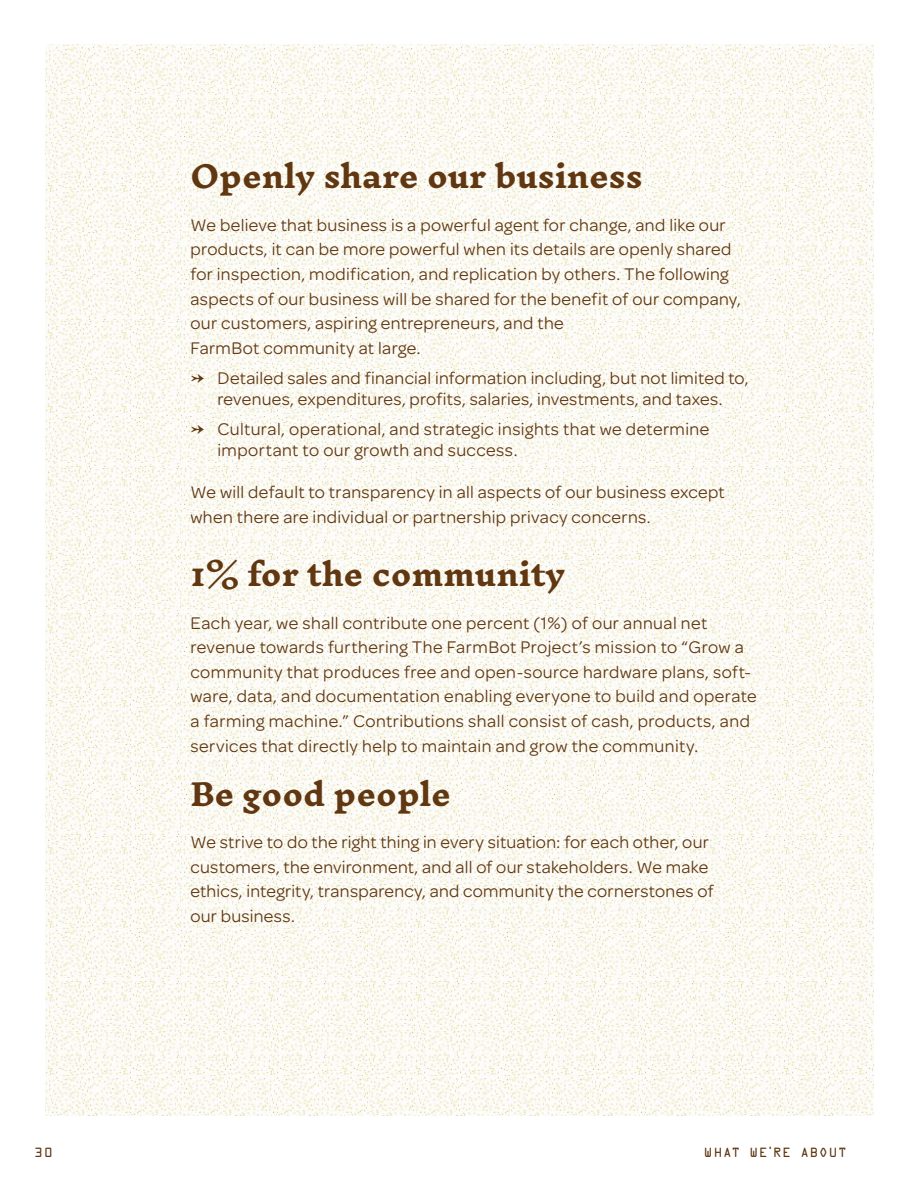
<style>
.page{position:relative;width:918px;height:1188px;background:#fff}
.page>*{position:absolute;margin:0;border:0;box-sizing:border-box;transform-origin:0 0}
.t1{font:700 30px "Inknut Antiqua";color:#603711}
.t2{font:18px/24.6px "Omnes";letter-spacing:.02em;color:#603711}
.t3{font:12px "OCRA Std";letter-spacing:.065em;color:#603711}
.s1{font-family:"Inknut Antiqua"}
.s2{font-family:"Moon";font-weight:700}
</style>
<div class="page">
<img style="left:45px;top:45px;width:828px;height:1071px">
<h1 class="t1" style="left:190px;top:160px;width:453px">Openly share our business</h1>
<p class="t2" style="left:190px;top:211px;width:552px">We believe that business is a powerful agent for change, and like our products, it can be more powerful when its details are openly shared for inspection, modification, and replication by others. The following aspects of our business will be shared for the benefit of our company, our customers, aspiring entrepreneurs, and the<br>FarmBot community at large.</p>
<p class="t2" style="left:190px;top:366px;width:560px;line-height:21px;text-align:center"><span class="s1">→</span> Detailed sales and financial information including, but not limited to, revenues, expenditures, profits, salaries, investments, and taxes.</p>
<p class="t2" style="left:218px;top:417px;width:493px;line-height:21px;text-indent:-27px"><span class="s1">→</span> Cultural, operational, and strategic insights that we determine important to our growth and success.</p>
<p class="t2" style="left:190px;top:479px;width:536px">We will default to transparency in all aspects of our business except when there are individual or partnership privacy concerns.</p>
<h1 class="t1" style="left:190px;top:558px;width:376px">1% for the community</h1>
<p class="t2" style="left:190px;top:609px;width:568px">Each year, we shall contribute one percent (1%) of our annual net revenue towards furthering The FarmBot Project’s mission to “Grow a community that produces free and open-source hardware plans, soft&shy;ware, data, and documentation enabling everyone to build and operate a farming machine.” Contributions shall consist of cash, products, and services that directly help to maintain and grow the community.</p>
<h1 class="t1" style="left:190px;top:778px;width:262px">Be good people</h1>
<p class="t2" style="left:190px;top:829px;width:525px">We strive to do the right thing in every situation: for each other, our customers, the environment, and all of our stakeholders. We make ethics, integrity, transparency, and community the cornerstones of our business.</p>
<p class="t3" style="left:34px;top:1147px;width:20px">30</p>
<p class="t3" style="left:704px;top:1147px;width:144px">WHAT WE<span class="s2">'</span>RE ABOUT</p>
</div>
